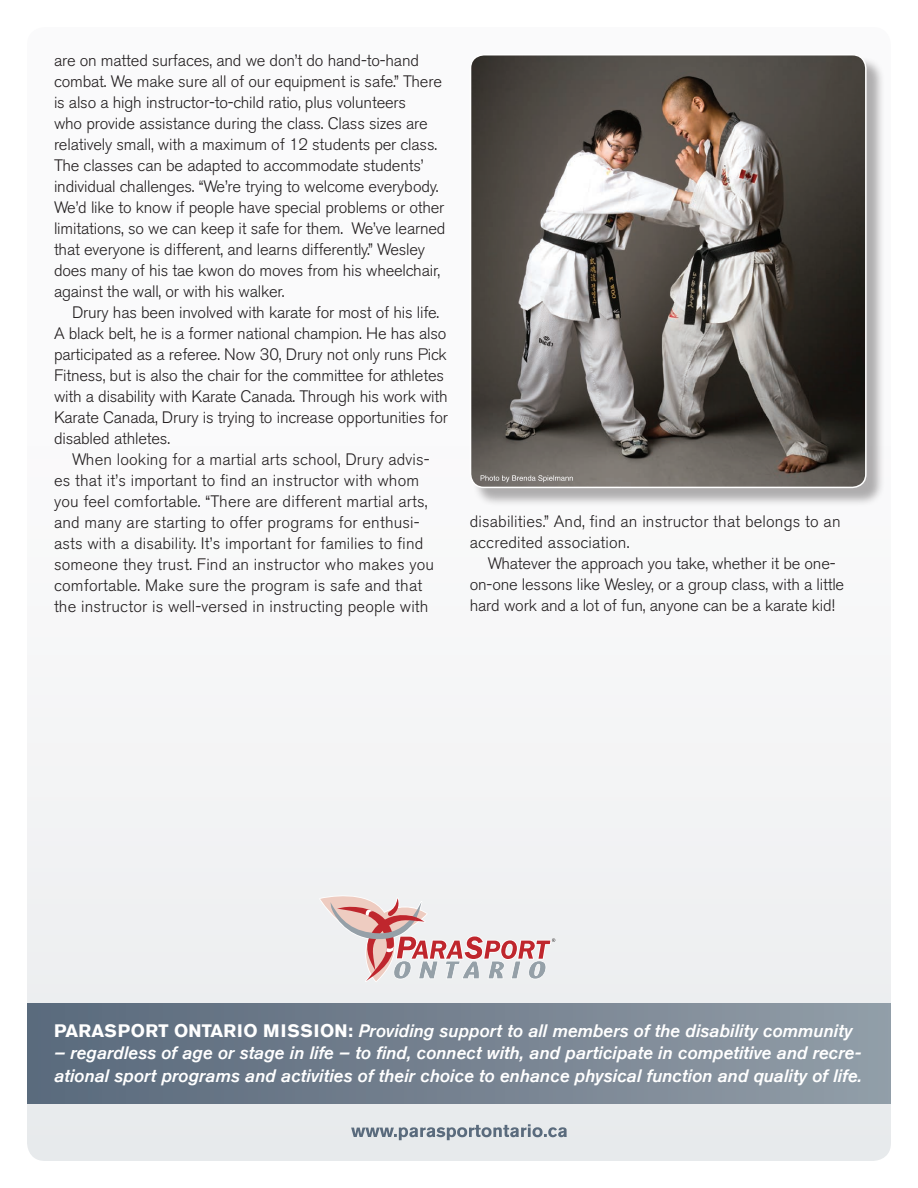
<style>
.page{position:relative;width:918px;height:1188px;background:#fff}
.page>*{position:absolute;margin:0;border:0;box-sizing:border-box;transform-origin:0 0}
.t1{font:italic 500 18px/22.5px "Akzidenz Grotesk Std";color:#fff}
.t2{font:300 16.5px/21px "Akzidenz Grotesk BE";letter-spacing:-.01em;color:#231f20}
.t3{font:300 16.5px/21px "Akzidenz Grotesk BE";letter-spacing:.01em;color:#231f20}
.s1{font-weight:700;font-style:normal}
</style>
<div class="page">
<div style="left:27px;top:27px;width:864px;height:1134px;background:linear-gradient(to right,#f7f7f8,#f2f3f4);border-radius:18px"></div>
<div style="left:27px;top:1003px;width:864px;height:101px;background:linear-gradient(to right,#59697b,#929ca7)"></div>
<svg style="left:319px;top:895px;width:236px;height:87px"></svg>
<svg style="left:351px;top:1124px;width:216px;height:16px;background:#b6bec5"></svg>
<div style="left:472px;top:56px;width:413px;height:451px;background:#231f20;opacity:.35"></div>
<img style="left:471px;top:55px;width:395px;height:432px">
<div style="left:470px;top:54px;width:397px;height:434px;border:2px solid #fff;border-radius:14px"></div>
<svg style="left:481px;top:475px;width:92px;height:7px"></svg>
<p class="t2" style="left:54px;top:50px;width:393px">are on matted surfaces, and we don’t do hand-to-hand combat. We make sure all of our equipment is safe.” There is also a high instructor-to-child ratio, plus volunteers<br>who provide assistance during the class. Class sizes are relatively small, with a maximum of 12 students per class.<br>The classes can be adapted to accommodate students’ individual challenges. “We’re trying to welcome everybody.<br>We’d like to know if people have special problems or other limitations, so we can keep it safe for them. We’ve learned that everyone is different, and learns differently.” Wesley does many of his tae kwon do moves from his wheelchair, against the wall, or with his walker.</p>
<p class="t2" style="left:54px;top:302px;width:395px;text-indent:18px">Drury has been involved with karate for most of his life.<br>A black belt, he is a former national champion. He has also participated as a referee. Now 30, Drury not only runs Pick Fitness, but is also the chair for the committee for athletes with a disability with Karate Canada. Through his work with Karate Canada, Drury is trying to increase opportunities for disabled athletes.</p>
<p class="t3" style="left:54px;top:449px;width:382px;text-indent:18px">When looking for a martial arts school, Drury advis&shy;es that it’s important to find an instructor with whom you feel comfortable. “There are different martial arts, and many are starting to offer programs for enthusi&shy;asts with a disability. It’s important for families to find someone they trust. Find an instructor who makes you comfortable. Make sure the program is safe and that the instructor is well-versed in instructing people with</p>
<p class="t3" style="left:470px;top:512px;width:372px">disabilities.” And, find an instructor that belongs to an accredited association.</p>
<p class="t2" style="left:470px;top:554px;width:376px;text-align:center">Whatever the approach you take, whether it be one&shy;on-one lessons like Wesley, or a group class, with a little hard work and a lot of fun, anyone can be a karate kid!</p>
<p class="t1" style="left:54px;top:1019px;width:800px"><span class="s1">PARASPORT ONTARIO MISSION:</span> Providing support to all members of the disability community</p>
<p class="t1" style="left:54px;top:1042px;width:809px">– regardless of age or stage in life – to find, connect with, and participate in competitive and recre&shy;ational sport programs and activities of their choice to enhance physical function and quality of life.</p>
</div>
